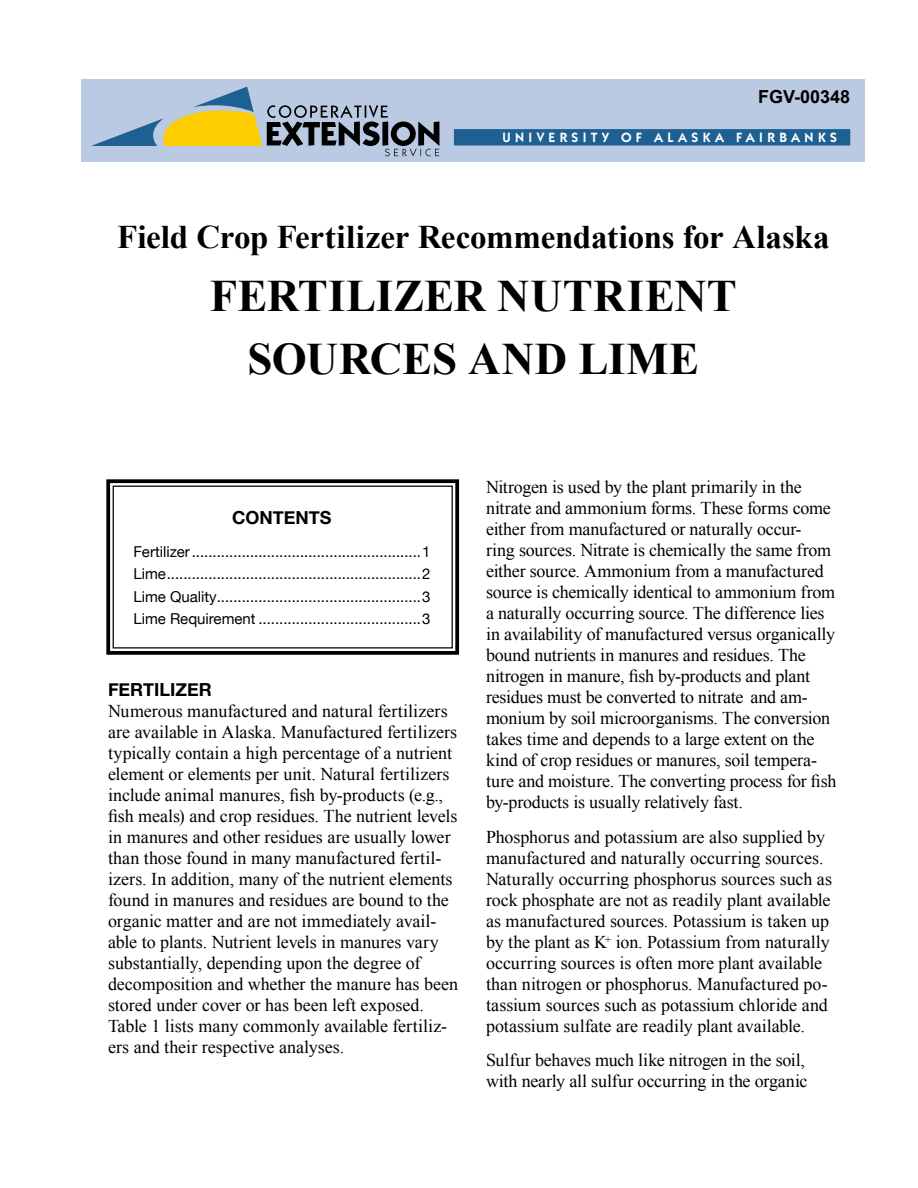
<style>
.page{position:relative;width:918px;height:1188px;background:#fff}
.page>*{position:absolute;margin:0;border:0;box-sizing:border-box;transform-origin:0 0}
.Title_H1{font:700 45px "Times New Roman";letter-spacing:.005em;color:#000}
.Title_H1-2{font:700 33px "Times New Roman";letter-spacing:-.005em;color:#000}
.Body_text{font:18px/21px "Times New Roman";letter-spacing:-.005em;color:#000}
.Header_H2{font:700 18px "Helvetica Neue";color:#000}
.t1{font:700 18px "Arial";color:#000}
.t2{font:15px "Helvetica Neue";color:#000}
.UAF{font:600 13.5px "Itc Kabel";letter-spacing:.325em;color:#fff}
</style>
<div class="page">
<div style="left:82px;top:80px;width:783px;height:82px;background:#bacae3"></div>
<svg style="left:91px;top:87px;width:348px;height:69px"></svg>
<div style="left:454px;top:129px;width:396px;height:16px;background:#1f6092"></div>
<svg style="left:106px;top:479px;width:354px;height:176px"></svg>
<div style="left:113px;top:486px;width:340px;height:163px;border:1px solid #000"></div>
<p class="t1" style="left:758px;top:85px;width:94px">FGV-00348</p>
<p class="UAF" style="left:503px;top:130px;width:336px">UNIVERSITY OF ALASKA FAIRBANKS</p>
<h1 class="Title_H1-2" style="left:117px;top:215px;width:714px">Field Crop Fertilizer Recommendations for Alaska</h1>
<h1 class="Title_H1" style="left:210px;top:265px;width:529px">FERTILIZER NUTRIENT</h1>
<h1 class="Title_H1" style="left:247px;top:328px;width:453px">SOURCES AND LIME</h1>
<p class="Header_H2" style="left:232px;top:503px;width:101px">CONTENTS</p>
<p class="t2" style="left:133px;top:541px;width:298px">Fertilizer.......................................................1</p>
<p class="t2" style="left:133px;top:563px;width:298px">Lime.............................................................2</p>
<p class="t2" style="left:133px;top:586px;width:298px">Lime Quality.................................................3</p>
<p class="t2" style="left:133px;top:608px;width:298px">Lime Requirement .......................................3</p>
<h2 class="Header_H2" style="left:108px;top:675px;width:105px">FERTILIZER</h2>
<p class="Body_text" style="left:108px;top:700px;width:352px">Numerous manufactured and natural fertilizers are available in Alaska. Manufactured fertilizers typically contain a high percentage of a nutrient element or elements per unit. Natural fertilizers include animal manures, fish by-products (e.g., fish meals) and crop residues. The nutrient levels in manures and other residues are usually lower than those found in many manufactured fertil&shy;izers. In addition, many of the nutrient elements found in manures and residues are bound to the organic matter and are not immediately avail&shy;able to plants. Nutrient levels in manures vary substantially, depending upon the degree of decomposition and whether the manure has been stored under cover or has been left exposed.<br>Table 1 lists many commonly available fertiliz&shy;ers and their respective analyses.</p>
<p class="Body_text" style="left:486px;top:477px;width:352px">Nitrogen is used by the plant primarily in the nitrate and ammonium forms. These forms come either from manufactured or naturally occur-<br>ring sources. Nitrate is chemically the same from either source. Ammonium from a manufactured source is chemically identical to ammonium from a naturally occurring source. The difference lies in availability of manufactured versus organically bound nutrients in manures and residues. The nitrogen in manure, fish by-products and plant residues must be converted to nitrate and am&shy;monium by soil microorganisms. The conversion takes time and depends to a large extent on the kind of crop residues or manures, soil tempera&shy;ture and moisture. The converting process for fish by-products is usually relatively fast.</p>
<p class="Body_text" style="left:486px;top:826px;width:348px">Phosphorus and potassium are also supplied by manufactured and naturally occurring sources.<br>Naturally occurring phosphorus sources such as rock phosphate are not as readily plant available as manufactured sources. Potassium is taken up by the plant as K<sup>+</sup> ion. Potassium from naturally occurring sources is often more plant available than nitrogen or phosphorus. Manufactured po&shy;tassium sources such as potassium chloride and potassium sulfate are readily plant available.</p>
<p class="Body_text" style="left:486px;top:1050px;width:323px">Sulfur behaves much like nitrogen in the soil, with nearly all sulfur occurring in the organic</p>
</div>
